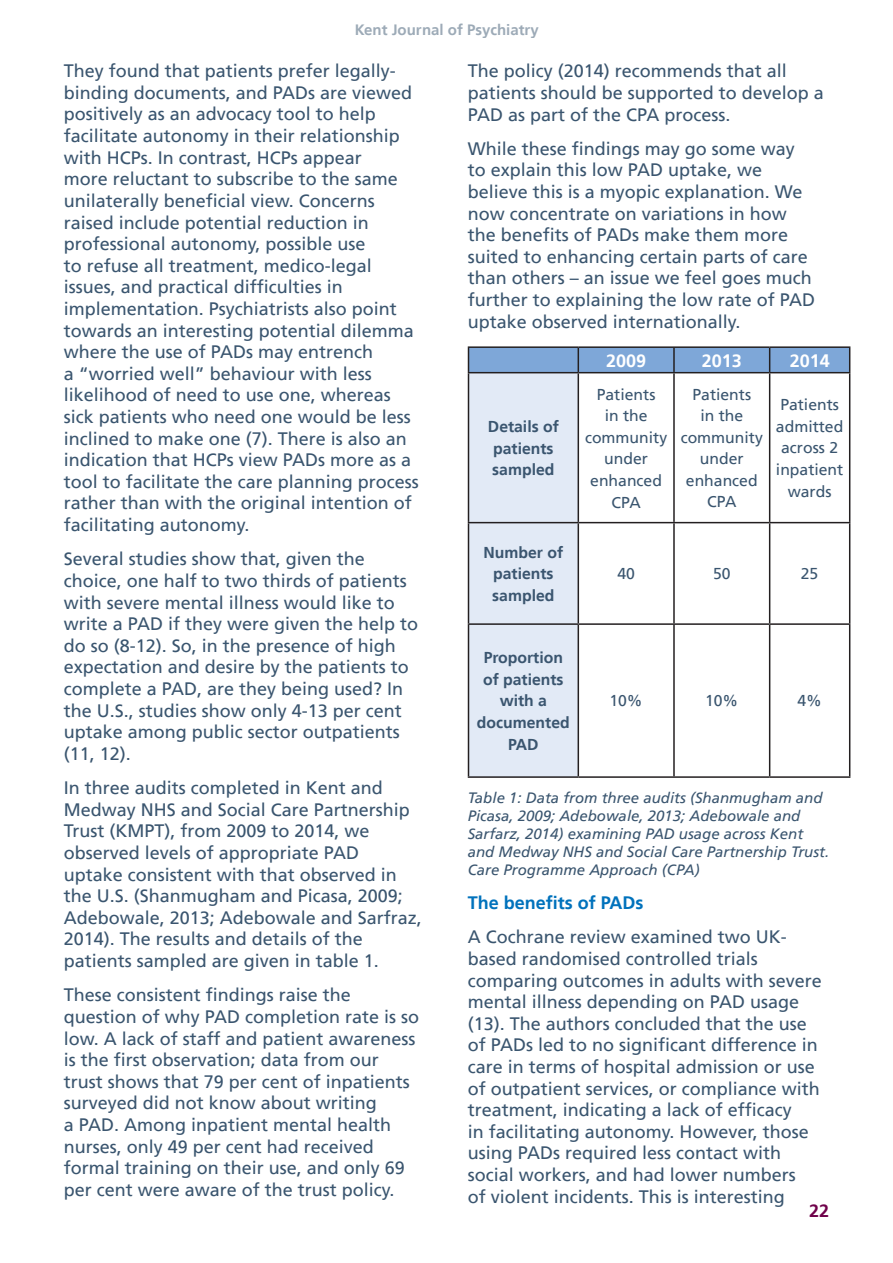
<style>
.page{position:relative;width:893px;height:1263px;background:#fff}
.page>*{position:absolute;margin:0;border:0;box-sizing:border-box;transform-origin:0 0}
.t1{font:18px/21.6px "Frutiger";color:#3a556f}
.t2{font:700 18px "Frutiger";color:#0072bc}
.t3{font:700 18px "Frutiger";color:#fff}
.t4{font:700 18px "Frutiger";color:#70034b}
.t5{font:15.75px/21.6px "Frutiger";color:#3a556f;text-align:center}
.t6{font:700 15.75px/21.6px "Frutiger";color:#3a556f;text-align:center}
.t7{font:italic 15px/18px "Frutiger";color:#3a556f}
.t8{font:700 15px "Frutiger";color:#3a556f}
</style>
<div class="page">
<hr style="left:468px;top:346px;width:110px;height:2px;background:#231f20">
<hr style="left:578px;top:346px;width:96px;height:2px;background:#231f20">
<hr style="left:674px;top:346px;width:96px;height:2px;background:#231f20">
<hr style="left:770px;top:346px;width:80px;height:2px;background:#231f20">
<svg style="left:468px;top:347px;width:382px;height:429px"></svg>
<hr style="left:468px;top:372px;width:110px;height:1px;background:#231f20">
<hr style="left:468px;top:373px;width:1px;height:149px;background:#231f20">
<hr style="left:578px;top:372px;width:96px;height:1px;background:#231f20">
<hr style="left:578px;top:373px;width:1px;height:149px;background:#231f20">
<hr style="left:674px;top:372px;width:96px;height:1px;background:#231f20">
<hr style="left:673px;top:373px;width:2px;height:149px;background:#231f20">
<hr style="left:770px;top:372px;width:80px;height:1px;background:#231f20">
<hr style="left:769px;top:373px;width:1px;height:149px;background:#231f20">
<hr style="left:849px;top:373px;width:1px;height:149px;background:#231f20">
<hr style="left:468px;top:522px;width:110px;height:1px;background:#231f20">
<hr style="left:468px;top:523px;width:1px;height:100px;background:#231f20">
<hr style="left:578px;top:522px;width:96px;height:1px;background:#231f20">
<hr style="left:578px;top:523px;width:1px;height:100px;background:#231f20">
<hr style="left:674px;top:522px;width:96px;height:1px;background:#231f20">
<hr style="left:673px;top:523px;width:2px;height:100px;background:#231f20">
<hr style="left:770px;top:522px;width:80px;height:1px;background:#231f20">
<hr style="left:769px;top:523px;width:1px;height:100px;background:#231f20">
<hr style="left:849px;top:523px;width:1px;height:100px;background:#231f20">
<hr style="left:468px;top:623px;width:110px;height:2px;background:#231f20">
<hr style="left:468px;top:625px;width:1px;height:151px;background:#231f20">
<hr style="left:578px;top:623px;width:96px;height:2px;background:#231f20">
<hr style="left:578px;top:625px;width:1px;height:151px;background:#231f20">
<hr style="left:674px;top:623px;width:96px;height:2px;background:#231f20">
<hr style="left:673px;top:625px;width:2px;height:151px;background:#231f20">
<hr style="left:770px;top:623px;width:80px;height:2px;background:#231f20">
<hr style="left:769px;top:625px;width:1px;height:151px;background:#231f20">
<hr style="left:849px;top:625px;width:1px;height:151px;background:#231f20">
<hr style="left:468px;top:776px;width:110px;height:2px;background:#231f20">
<hr style="left:578px;top:776px;width:96px;height:2px;background:#231f20">
<hr style="left:674px;top:776px;width:96px;height:2px;background:#231f20">
<hr style="left:770px;top:776px;width:80px;height:2px;background:#231f20">
<p class="t8" style="left:354px;top:21px;width:186px">Kent Journal of Psychiatry</p>
<p class="t1" style="left:64px;top:60px;width:357px">They found that patients prefer legally&shy;binding documents, and PADs are viewed positively as an advocacy tool to help facilitate autonomy in their relationship with HCPs. In contrast, HCPs appear<br>more reluctant to subscribe to the same unilaterally beneficial view. Concerns raised include potential reduction in professional autonomy, possible use<br>to refuse all treatment, medico-legal issues, and practical difficulties in implementation. Psychiatrists also point towards an interesting potential dilemma where the use of PADs may entrench<br>a “worried well” behaviour with less likelihood of need to use one, whereas sick patients who need one would be less inclined to make one (7). There is also an indication that HCPs view PADs more as a tool to facilitate the care planning process rather than with the original intention of facilitating autonomy.</p>
<p class="t1" style="left:64px;top:548px;width:356px">Several studies show that, given the choice, one half to two thirds of patients with severe mental illness would like to write a PAD if they were given the help to do so (8-12). So, in the presence of high expectation and desire by the patients to complete a PAD, are they being used? In the U.S., studies show only 4-13 per cent uptake among public sector outpatients (11, 12).</p>
<p class="t1" style="left:64px;top:777px;width:360px">In three audits completed in Kent and Medway NHS and Social Care Partnership Trust (KMPT), from 2009 to 2014, we observed levels of appropriate PAD uptake consistent with that observed in the U.S. (Shanmugham and Picasa, 2009; Adebowale, 2013; Adebowale and Sarfraz, 2014). The results and details of the patients sampled are given in table 1.</p>
<p class="t1" style="left:64px;top:984px;width:357px">These consistent findings raise the question of why PAD completion rate is so low. A lack of staff and patient awareness is the first observation; data from our trust shows that 79 per cent of inpatients surveyed did not know about writing<br>a PAD. Among inpatient mental health nurses, only 49 per cent had received formal training on their use, and only 69 per cent were aware of the trust policy.</p>
<p class="t1" style="left:468px;top:60px;width:358px">The policy (2014) recommends that all patients should be supported to develop a<br>PAD as part of the CPA process.</p>
<p class="t1" style="left:468px;top:138px;width:349px">While these findings may go some way to explain this low PAD uptake, we believe this is a myopic explanation. We now concentrate on variations in how the benefits of PADs make them more suited to enhancing certain parts of care than others – an issue we feel goes much further to explaining the low rate of PAD uptake observed internationally.</p>
<p class="t3" style="left:606px;top:350px;width:42px">2009</p>
<p class="t3" style="left:702px;top:350px;width:42px">2013</p>
<p class="t3" style="left:790px;top:350px;width:42px">2014</p>
<p class="t5" style="left:585px;top:383px;width:84px">Patients<br>in the community under enhanced<br>CPA</p>
<p class="t5" style="left:681px;top:383px;width:84px">Patients<br>in the community under enhanced<br>CPA</p>
<p class="t5" style="left:776px;top:394px;width:69px">Patients admitted across 2 inpatient wards</p>
<p class="t6" style="left:488px;top:416px;width:72px;text-align:left">Details of patients sampled</p>
<p class="t6" style="left:484px;top:541px;width:81px">Number of patients sampled</p>
<p class="t5" style="left:617px;top:563px;width:19px">40</p>
<p class="t5" style="left:713px;top:563px;width:19px">50</p>
<p class="t5" style="left:801px;top:563px;width:19px">25</p>
<p class="t6" style="left:477px;top:647px;width:94px">Proportion of patients with a documented<br>PAD</p>
<p class="t5" style="left:609px;top:690px;width:35px">10%</p>
<p class="t5" style="left:705px;top:690px;width:35px">10%</p>
<p class="t5" style="left:797px;top:690px;width:26px">4%</p>
<p class="t7" style="left:468px;top:788px;width:363px">Table 1: Data from three audits (Shanmugham and Picasa, 2009; Adebowale, 2013; Adebowale and Sarfarz, 2014) examining PAD usage across Kent and Medway NHS and Social Care Partnership Trust.<br>Care Programme Approach (CPA)</p>
<p class="t2" style="left:468px;top:892px;width:177px">The benefits of PADs</p>
<p class="t1" style="left:468px;top:926px;width:356px">A Cochrane review examined two UK&shy;based randomised controlled trials comparing outcomes in adults with severe mental illness depending on PAD usage (13). The authors concluded that the use of PADs led to no significant difference in care in terms of hospital admission or use of outpatient services, or compliance with treatment, indicating a lack of efficacy<br>in facilitating autonomy. However, those using PADs required less contact with social workers, and had lower numbers<br>of violent incidents. This is interesting</p>
<p class="t4" style="left:809px;top:1200px;width:22px">22</p>
</div>
